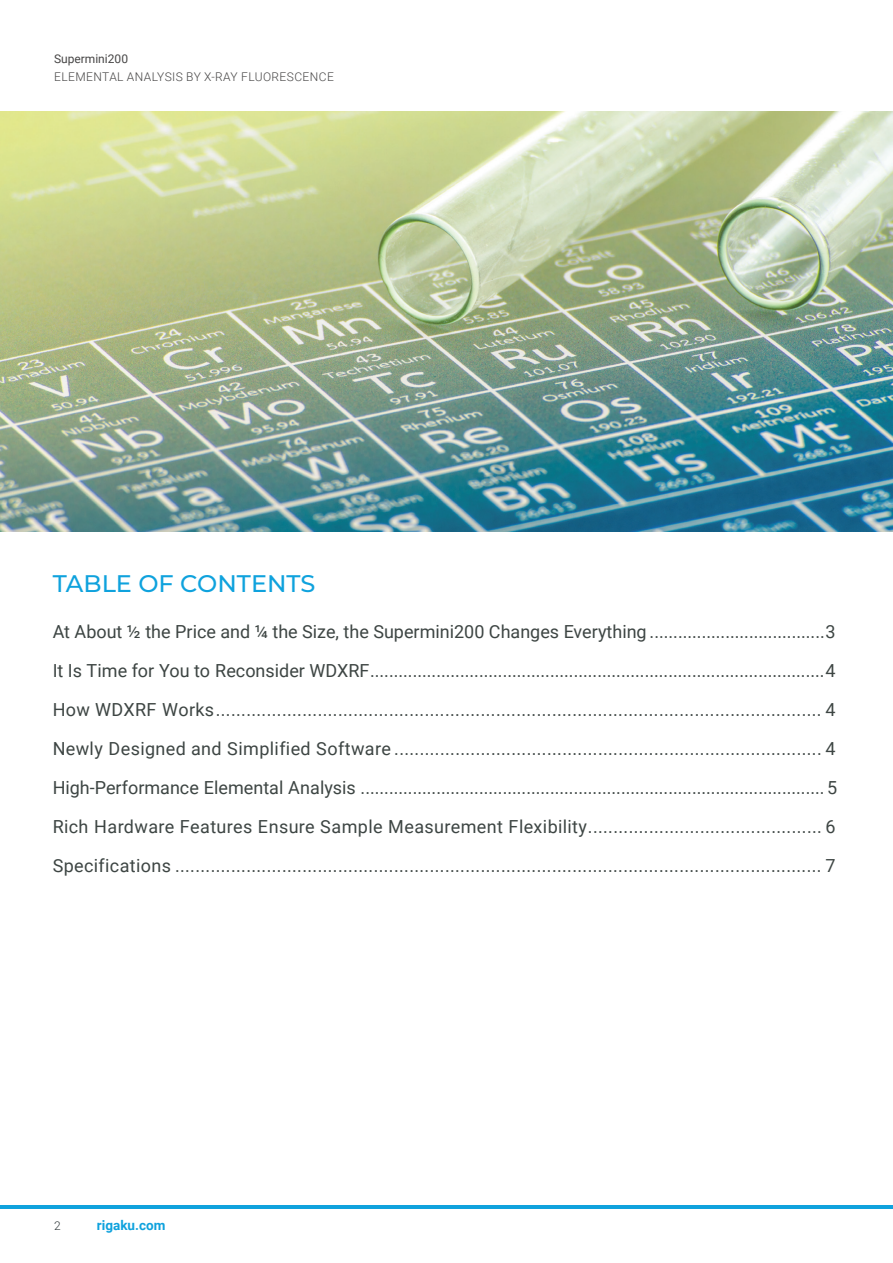
<style>
.page{position:relative;width:893px;height:1263px;background:#fff}
.page>*{position:absolute;margin:0;border:0;box-sizing:border-box;transform-origin:0 0}
.Header_1_-_W_Line{font:500 24px "Montserrat";color:#0fa2dd}
.Table_of_Contents{font:18px "Roboto";letter-spacing:.01em;color:#3d4543}
.t1{font:700 13.5px "Roboto";color:#0fa2dd}
.t2{font:300 12px "Roboto";letter-spacing:.035em;color:#474646}
.t3{font:12px "Roboto";color:#474646}
.t4{font:300 12px "Roboto";color:#333b3e}
</style>
<div class="page">
<hr style="left:0;top:1205px;width:893px;height:4px;background:#0fa2dd">
<hr style="left:892px;top:806px;width:1px;height:376px;background:#eff1f4">
<img style="left:0;top:112px;width:893px;height:420px">
<p class="t3" style="left:54px;top:50px;width:76px">Supermini200</p>
<p class="t2" style="left:54px;top:68px;width:281px">ELEMENTAL ANALYSIS BY X-RAY FLUORESCENCE</p>
<p class="Header_1_-_W_Line" style="left:53px;top:567px;width:264px">TABLE OF CONTENTS</p>
<p class="Table_of_Contents" style="left:53px;top:618px;width:785px">At About ½ the Price and ¼ the Size, the Supermini200 Changes Everything .....................................3</p>
<p class="Table_of_Contents" style="left:53px;top:657px;width:785px">It Is Time for You to Reconsider WDXRF................................................................................................4</p>
<p class="Table_of_Contents" style="left:53px;top:696px;width:785px">How WDXRF Works....................................................................................................................... 4</p>
<p class="Table_of_Contents" style="left:53px;top:735px;width:785px">Newly Designed and Simplified Software .................................................................................... 4</p>
<p class="Table_of_Contents" style="left:53px;top:774px;width:786px">High-Performance Elemental Analysis ..................................................................................................5</p>
<p class="Table_of_Contents" style="left:53px;top:813px;width:785px">Rich Hardware Features Ensure Sample Measurement Flexibility.............................................. 6</p>
<p class="Table_of_Contents" style="left:53px;top:852px;width:785px">Specifications ............................................................................................................................... 7</p>
<p class="t4" style="left:54px;top:1217px;width:8px">2</p>
<p class="t1" style="left:97px;top:1215px;width:70px">rigaku.com</p>
</div>
